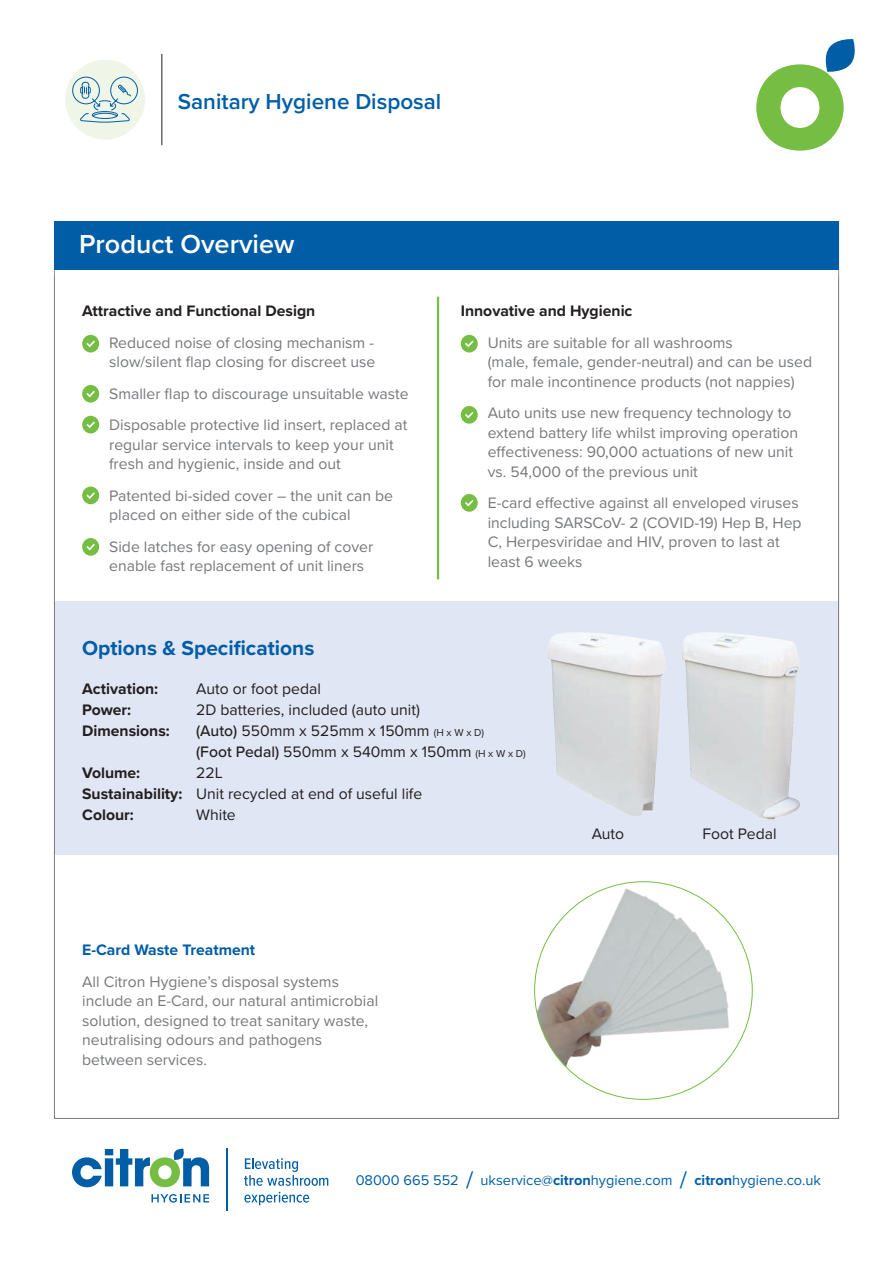
<style>
.page{position:relative;width:893px;height:1263px;background:#fff}
.page>*{position:absolute;margin:0;border:0;box-sizing:border-box;transform-origin:0 0}
.PS_-_h2{font:600 27px "Proxima Nova";color:#fff}
.t1{font:600 22.5px "Proxima Nova";color:#015da6}
.t2{font:700 21px "Proxima Nova";color:#015da6}
.PS_-_bod{font:15.75px/19.5px "Proxima Nova";color:#76787b}
.PS_-_specs{font:15.75px "Proxima Nova";color:#231f20}
.PS_-_specs-2{font:700 15.75px "Proxima Nova";color:#231f20}
.PS_-_h4{font:700 15.75px "Proxima Nova";color:#231f20}
.PS_-_bod-2{font:700 15.75px "Proxima Nova";color:#231f20}
.PS_-_h4-2{font:700 15.75px "Proxima Nova";color:#015da6}
.t3{font:14.55px "Proxima Nova";color:#015da6}
.s1{font-weight:500}
.s2{font-size:10.5px}
.s3{font-weight:700}
.s4{font-size:24.3px}
</style>
<div class="page">
<svg style="left:72px;top:1148px;width:137px;height:39px"></svg>
<svg style="left:151px;top:1194px;width:58px;height:8px"></svg>
<svg style="left:244px;top:1158px;width:84px;height:28px"></svg>
<svg style="left:244px;top:1192px;width:65px;height:13px"></svg>
<hr style="left:226px;top:1149px;width:2px;height:62px;background:#015da6">
<svg style="left:756px;top:39px;width:99px;height:112px"></svg>
<div style="left:65px;top:60px;width:80px;height:80px;background:#eff6e8;border-radius:50%"></div>
<hr style="left:161px;top:54px;width:1px;height:91px;background:#231f20">
<svg style="left:72px;top:76px;width:66px;height:47px"></svg>
<div style="left:54px;top:602px;width:785px;height:253px;background:#e0e6f3"></div>
<img style="left:682px;top:632px;width:118px;height:188px">
<img style="left:548px;top:632px;width:118px;height:184px">
<div style="left:54px;top:221px;width:785px;height:48px;background:#015da6"></div>
<hr style="left:437px;top:297px;width:2px;height:282px;background:#75be43">
<div style="left:82px;top:335px;width:17px;height:17px;background:#75be43;border-radius:50%"></div>
<svg style="left:86px;top:341px;width:9px;height:6px"></svg>
<div style="left:82px;top:385px;width:17px;height:18px;background:#75be43;border-radius:50%"></div>
<svg style="left:86px;top:391px;width:9px;height:6px"></svg>
<div style="left:82px;top:416px;width:17px;height:17px;background:#75be43;border-radius:50%"></div>
<svg style="left:86px;top:421px;width:9px;height:7px"></svg>
<div style="left:461px;top:335px;width:17px;height:17px;background:#75be43;border-radius:50%"></div>
<svg style="left:465px;top:341px;width:9px;height:6px"></svg>
<div style="left:461px;top:406px;width:17px;height:18px;background:#75be43;border-radius:50%"></div>
<svg style="left:465px;top:412px;width:9px;height:6px"></svg>
<div style="left:461px;top:494px;width:17px;height:18px;background:#75be43;border-radius:50%"></div>
<svg style="left:465px;top:500px;width:9px;height:6px"></svg>
<div style="left:82px;top:487px;width:17px;height:17px;background:#75be43;border-radius:50%"></div>
<svg style="left:86px;top:492px;width:9px;height:7px"></svg>
<div style="left:82px;top:538px;width:17px;height:18px;background:#75be43;border-radius:50%"></div>
<svg style="left:86px;top:544px;width:9px;height:6px"></svg>
<img style="left:535px;top:882px;width:217px;height:217px;border-radius:109px">
<h2 class="t1" style="left:178px;top:85px;width:265px">Sanitary Hygiene Disposal</h2>
<p class="PS_-_h2" style="left:79px;top:224px;width:217px">Product Overview</p>
<p class="PS_-_h4" style="left:82px;top:299px;width:235px">Attractive and Functional Design</p>
<p class="PS_-_bod" style="left:109px;top:332px;width:268px">Reduced noise of closing mechanism - slow/silent flap closing for discreet use</p>
<p class="PS_-_bod" style="left:109px;top:383px;width:301px">Smaller flap to discourage unsuitable waste</p>
<p class="PS_-_bod" style="left:109px;top:414px;width:300px">Disposable protective lid insert, replaced at regular service intervals to keep your unit fresh and hygienic, inside and out</p>
<p class="PS_-_bod" style="left:109px;top:485px;width:285px">Patented bi-sided cover – the unit can be placed on either side of the cubical</p>
<p class="PS_-_bod" style="left:109px;top:536px;width:266px">Side latches for easy opening of cover enable fast replacement of unit liners</p>
<p class="PS_-_bod-2" style="left:461px;top:299px;width:173px">Innovative and Hygienic</p>
<p class="PS_-_bod" style="left:488px;top:332px;width:326px">Units are suitable for all washrooms<br>(male, female, gender-neutral) and can be used for male incontinence products (not nappies)</p>
<p class="PS_-_bod" style="left:488px;top:402px;width:312px">Auto units use new frequency technology to extend battery life whilst improving operation effectiveness: 90,000 actuations of new unit vs. 54,000 of the previous unit</p>
<p class="PS_-_bod" style="left:488px;top:492px;width:315px">E-card effective against all enveloped viruses including SARSCoV- 2 (COVID-19) Hep B, Hep C, Herpesviridae and HIV, proven to last at least 6 weeks</p>
<p class="t2" style="left:82px;top:632px;width:234px">Options &amp; Specifications</p>
<p class="PS_-_specs-2" style="left:82px;top:677px;width:77px">Activation:</p>
<p class="PS_-_specs" style="left:196px;top:677px;width:126px">Auto or foot pedal</p>
<p class="PS_-_specs-2" style="left:82px;top:698px;width:51px">Power:</p>
<p class="PS_-_specs" style="left:196px;top:698px;width:225px">2D batteries, included (auto unit)</p>
<p class="PS_-_specs-2" style="left:82px;top:719px;width:89px">Dimensions:</p>
<p class="PS_-_specs" style="left:196px;top:719px;width:289px"><span class="s1">(Auto)</span> 550mm x 525mm x 150mm <span class="s2">(H x W x D)</span></p>
<p class="PS_-_specs" style="left:196px;top:740px;width:331px"><span class="s1">(Foot Pedal)</span> 550mm x 540mm x 150mm <span class="s2">(H x W x D)</span></p>
<p class="PS_-_specs-2" style="left:82px;top:761px;width:60px">Volume:</p>
<p class="PS_-_specs" style="left:196px;top:761px;width:28px">22L</p>
<p class="PS_-_specs" style="left:82px;top:782px;width:342px"><span class="s3">Sustainability:</span> Unit recycled at end of useful life</p>
<p class="PS_-_specs-2" style="left:82px;top:803px;width:53px">Colour:</p>
<p class="PS_-_specs" style="left:196px;top:803px;width:41px">White</p>
<p class="PS_-_h4-2" style="left:82px;top:938px;width:175px">E-Card Waste Treatment</p>
<p class="PS_-_bod" style="left:82px;top:971px;width:298px">All Citron Hygiene’s disposal systems include an E-Card, our natural antimicrobial solution, designed to treat sanitary waste, neutralising odours and pathogens between services.</p>
<p class="PS_-_specs" style="left:592px;top:821px;width:34px">Auto</p>
<p class="PS_-_specs" style="left:702px;top:821px;width:76px">Foot Pedal</p>
<p class="t3" style="left:356px;top:1170px;width:467px">08000 665 552 <span class="s4">/</span> ukservice@<span class="s3">citron</span>hygiene.com <span class="s4">/</span> <span class="s3">citron</span>hygiene.co.uk</p>
</div>
